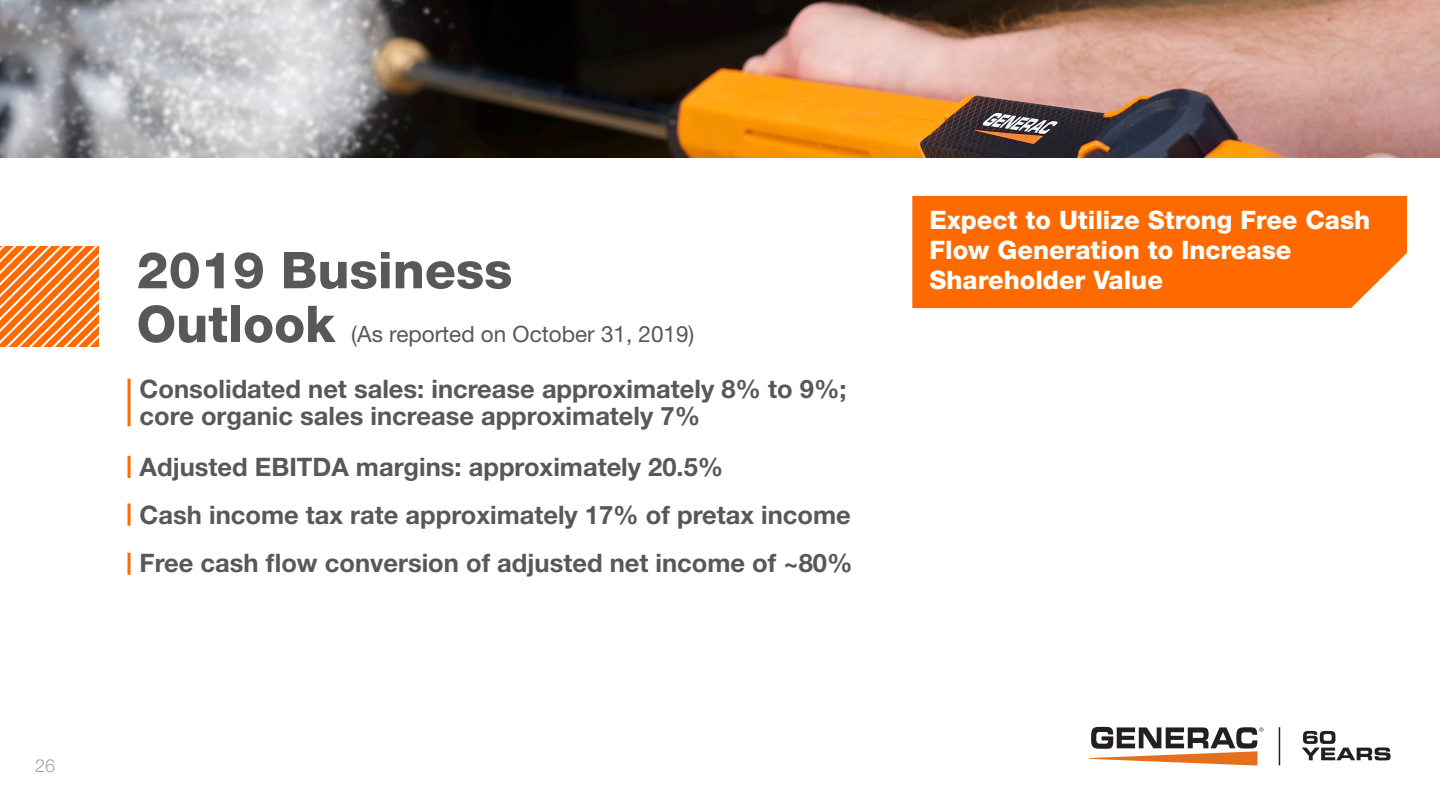
<style>
.page{position:relative;width:1440px;height:810px;background:#fff}
.page>*{position:absolute;margin:0;border:0;box-sizing:border-box;transform-origin:0 0}
.t1{font:800 50.85px/53.8px "Helvetica Neue LT Std";color:#57585a}
.t2{font:700 25.5px/27px "Helvetica Neue LT Std";color:#57585a}
.t3{font:800 25.5px/30px "Helvetica Neue LT Std";color:#fff}
.t4{font:22.5px "Helvetica Neue LT Std";color:#57585a}
.t5{font:300 18px "Helvetica Neue LT Std";color:#9fa1a3}
</style>
<div class="page">
<svg style="left:1090px;top:727px;width:173px;height:39px"></svg>
<hr style="left:1278px;top:727px;width:2px;height:38px;background:#231f20">
<svg style="left:1302px;top:731px;width:88px;height:29px"></svg>
<img style="left:0;top:0;width:1440px;height:158px">
<svg style="left:0;top:246px;width:98px;height:100px;background:#ff8f3f"></svg>
<hr style="left:128px;top:379px;width:2px;height:47px;background:#ff6a00">
<hr style="left:128px;top:504px;width:2px;height:22px;background:#ff6a00">
<hr style="left:128px;top:456px;width:2px;height:22px;background:#ff6a00">
<hr style="left:128px;top:553px;width:2px;height:22px;background:#ff6a00">
<div style="left:912px;top:196px;width:495px;height:112px;background:#ff6a00"></div>
<p class="t5" style="left:35px;top:755px;width:22px">26</p>
<p class="t1" style="left:137px;top:243px;width:377px">2019 Business<br>Outlook</p>
<p class="t4" style="left:351px;top:321px;width:345px">(As reported on October 31, 2019)</p>
<p class="t2" style="left:140px;top:375px;width:708px">Consolidated net sales: increase approximately 8% to 9%; core organic sales increase approximately 7%</p>
<p class="t2" style="left:140px;top:453px;width:585px">Adjusted EBITDA margins: approximately 20.5%</p>
<p class="t2" style="left:140px;top:501px;width:713px">Cash income tax rate approximately 17% of pretax income</p>
<p class="t2" style="left:140px;top:549px;width:714px">Free cash flow conversion of adjusted net income of ~80%</p>
<p class="t3" style="left:929px;top:205px;width:442px">Expect to Utilize Strong Free Cash<br>Flow Generation to Increase<br>Shareholder Value</p>
</div>
